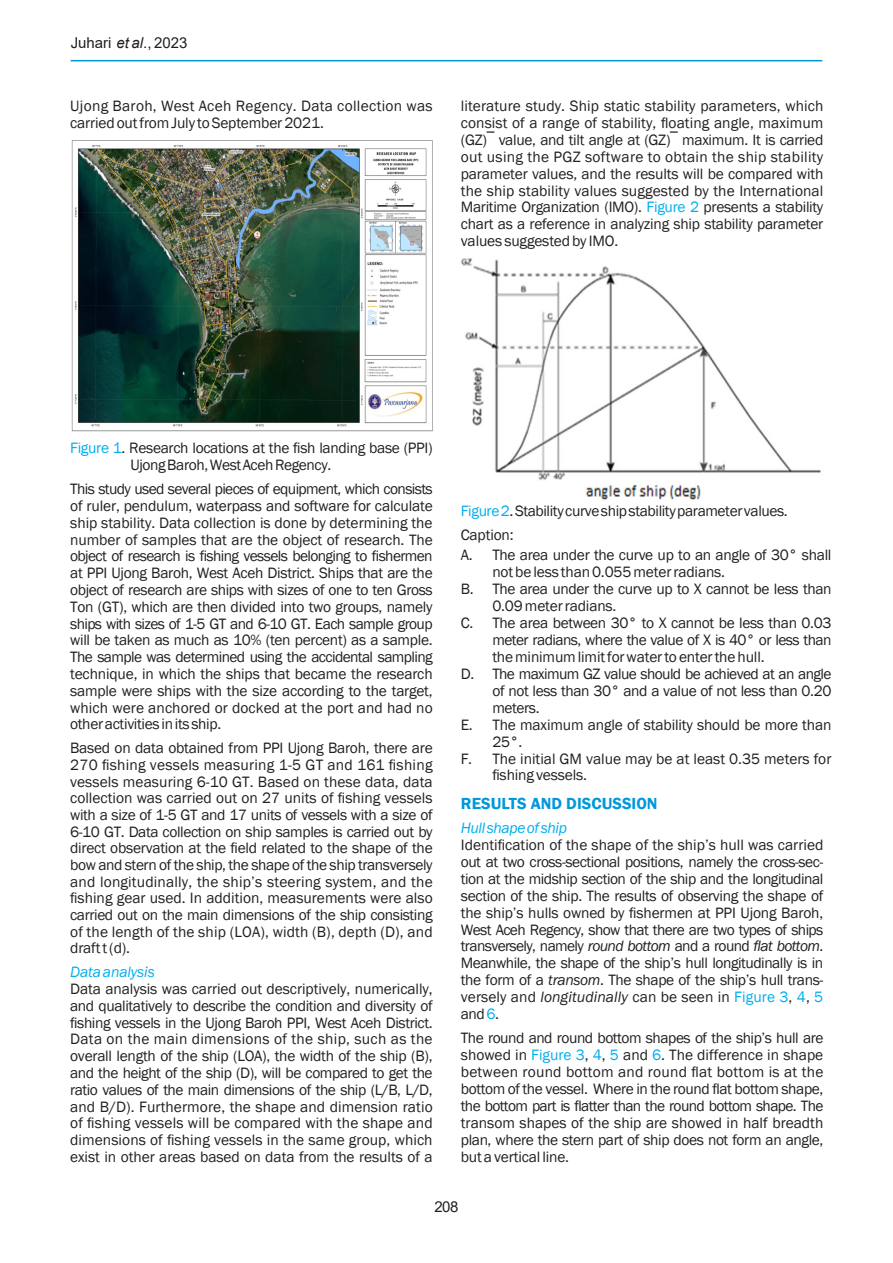
<style>
.page{position:relative;width:893px;height:1263px;background:#fff}
.page>*{position:absolute;margin:0;border:0;box-sizing:border-box;transform-origin:0 0}
.BAB{font:600 16.5px "Franklin Gothic";color:#0097db}
.Isi{font:15.45px/17px "Franklin Gothic";letter-spacing:-.01em;color:#231f20;text-align:justify}
.Isi-2{font:15.45px/16.8px "Franklin Gothic";letter-spacing:-.04em;color:#231f20}
.Isi-3{font:15.45px "Franklin Gothic";letter-spacing:-.03em;color:#231f20}
.Isi-4{font:15.45px "Franklin Gothic";letter-spacing:.01em;color:#231f20}
.Isi-5{font:15.45px/17px "Franklin Gothic";letter-spacing:-.035em;color:#231f20}
.Isi-6{font:15.45px "Franklin Gothic";letter-spacing:.02em;color:#231f20}
.Isi-7{font:italic 15.45px "Franklin Gothic";letter-spacing:-.025em;color:#00aeef}
.t1{font:15px "Arial";color:#231f20}
.s1{font-style:italic}
.s2{color:#00aeef}
</style>
<div class="page">
<img style="left:71px;top:140px;width:362px;height:292px">
<img style="left:461px;top:258px;width:360px;height:242px">
<hr style="left:71px;top:60px;width:751px;height:1px;background:#0097db">
<p class="t1" style="left:71px;top:33px;width:118px">Juhari <span class="s1">et al</span>., 2023</p>
<p class="Isi-6" style="left:70px;top:96px;width:364px">Ujong Baroh, West Aceh Regency. Data collection was</p>
<p class="Isi" style="left:70px;top:114px;width:255px">carried out from July to September 2021.</p>
<p class="Isi" style="left:461px;top:97px;width:364px">literature study. Ship static stability parameters, which consist of a range of stability, floating angle, maximum</p>
<p class="Isi" style="left:461px;top:131px;width:364px">(GZ)¯ value, and tilt angle at (GZ)¯ maximum. It is carried</p>
<p class="Isi" style="left:461px;top:148px;width:364px">out using the PGZ software to obtain the ship stability parameter values, and the results will be compared with</p>
<p class="Isi" style="left:461px;top:182px;width:364px">the ship stability values suggested by the International Maritime Organization (IMO). <span class="s2">Figure 2</span> presents a stability chart as a reference in analyzing ship stability parameter values suggested by IMO.</p>
<p class="Isi" style="left:70px;top:440px;width:364px"><span class="s2">Figure 1</span>. Research locations at the fish landing base (PPI)</p>
<p class="Isi" style="left:130px;top:457px;width:202px">Ujong Baroh, West Aceh Regency.</p>
<p class="Isi-2" style="left:70px;top:481px;width:364px">This study used several pieces of equipment, which consists</p>
<p class="Isi" style="left:70px;top:498px;width:364px">of ruler, pendulum, waterpass and software for calculate ship stability. Data collection is done by determining the</p>
<p class="Isi-2" style="left:70px;top:531px;width:364px">number of samples that are the object of research. The object of research is fishing vessels belonging to fishermen</p>
<p class="Isi" style="left:70px;top:565px;width:364px">at PPI Ujong Baroh, West Aceh District. Ships that are the object of research are ships with sizes of one to ten Gross Ton (GT), which are then divided into two groups, namely ships with sizes of 1-5 GT and 6-10 GT. Each sample group will be taken as much as 10% (ten percent) as a sample.<br>The sample was determined using the accidental sampling technique, in which the ships that became the research sample were ships with the size according to the target, which were anchored or docked at the port and had no</p>
<p class="Isi" style="left:70px;top:716px;width:153px">other activities in its ship.</p>
<p class="Isi" style="left:70px;top:740px;width:364px">Based on data obtained from PPI Ujong Baroh, there are 270 fishing vessels measuring 1-5 GT and 161 fishing vessels measuring 6-10 GT. Based on these data, data collection was carried out on 27 units of fishing vessels</p>
<p class="Isi" style="left:70px;top:807px;width:364px">with a size of 1-5 GT and 17 units of vessels with a size of 6-10 GT. Data collection on ship samples is carried out by direct observation at the field related to the shape of the</p>
<p class="Isi" style="left:70px;top:857px;width:364px">bow and stern of the ship, the shape of the ship transversely</p>
<p class="Isi-4" style="left:70px;top:872px;width:364px">and longitudinally, the ship’s steering system, and the</p>
<p class="Isi" style="left:70px;top:890px;width:364px">fishing gear used. In addition, measurements were also carried out on the main dimensions of the ship consisting</p>
<p class="Isi-4" style="left:70px;top:922px;width:364px">of the length of the ship (LOA), width (B), depth (D), and</p>
<p class="Isi" style="left:70px;top:940px;width:61px">draft t (d).</p>
<p class="Isi-7" style="left:70px;top:962px;width:86px">Data analysis</p>
<p class="Isi" style="left:70px;top:981px;width:364px">Data analysis was carried out descriptively, numerically,</p>
<p class="Isi" style="left:70px;top:998px;width:364px">and qualitatively to describe the condition and diversity of fishing vessels in the Ujong Baroh PPI, West Aceh District.<br>Data on the main dimensions of the ship, such as the overall length of the ship (LOA), the width of the ship (B),</p>
<p class="Isi-3" style="left:70px;top:1063px;width:364px">and the height of the ship (D), will be compared to get the</p>
<p class="Isi-3" style="left:70px;top:1080px;width:364px">ratio values of the main dimensions of the ship (L/B, L/D,</p>
<p class="Isi" style="left:70px;top:1098px;width:364px">and B/D). Furthermore, the shape and dimension ratio of fishing vessels will be compared with the shape and dimensions of fishing vessels in the same group, which</p>
<p class="Isi" style="left:70px;top:1149px;width:364px">exist in other areas based on data from the results of a</p>
<p class="Isi" style="left:461px;top:502px;width:328px"><span class="s2">Figure 2</span>. Stability curve ship stability parameter values.</p>
<p class="Isi" style="left:461px;top:526px;width:54px">Caption:</p>
<p class="Isi" style="left:461px;top:547px;width:13px">A.</p>
<p class="Isi" style="left:461px;top:581px;width:14px">B.</p>
<p class="Isi" style="left:461px;top:615px;width:14px">C.</p>
<p class="Isi" style="left:461px;top:666px;width:15px">D.</p>
<p class="Isi" style="left:461px;top:717px;width:13px">E.</p>
<p class="Isi" style="left:461px;top:751px;width:13px">F.</p>
<p class="Isi" style="left:492px;top:547px;width:341px">The area under the curve up to an angle of 30° shall</p>
<p class="Isi" style="left:492px;top:564px;width:234px">not be less than 0.055 meter radians.</p>
<p class="Isi" style="left:492px;top:581px;width:341px">The area under the curve up to X cannot be less than<br>0.09 meter radians.</p>
<p class="Isi-5" style="left:492px;top:615px;width:341px">The area between 30° to X cannot be less than 0.03 meter radians, where the value of X is 40° or less than</p>
<p class="Isi" style="left:492px;top:648px;width:274px">the minimum limit for water to enter the hull.</p>
<p class="Isi" style="left:492px;top:665px;width:341px">The maximum GZ value should be achieved at an angle of not less than 30° and a value of not less than 0.20 meters.</p>
<p class="Isi" style="left:492px;top:716px;width:341px">The maximum angle of stability should be more than<br>25°.</p>
<p class="Isi" style="left:492px;top:750px;width:341px">The initial GM value may be at least 0.35 meters for fishing vessels.</p>
<p class="BAB" style="left:461px;top:793px;width:198px">RESULTS AND DISCUSSION</p>
<p class="Isi-7" style="left:461px;top:818px;width:108px">Hull shape of ship</p>
<p class="Isi" style="left:461px;top:836px;width:364px">Identification of the shape of the ship’s hull was carried</p>
<p class="Isi-3" style="left:461px;top:852px;width:364px">out at two cross-sectional positions, namely the cross-sec-</p>
<p class="Isi" style="left:461px;top:870px;width:364px">tion at the midship section of the ship and the longitudinal section of the ship. The results of observing the shape of the ship’s hulls owned by fishermen at PPI Ujong Baroh, West Aceh Regency, show that there are two types of ships transversely, namely <span class="s1">round bottom</span> and a round <span class="s1">flat bottom</span>.<br>Meanwhile, the shape of the ship’s hull longitudinally is in</p>
<p class="Isi" style="left:461px;top:972px;width:364px">the form of a <span class="s1">transom</span>. The shape of the ship’s hull trans&shy;versely and <span class="s1">longitudinally</span> can be seen in <span class="s2">Figure 3</span>, <span class="s2">4</span>, <span class="s2">5</span></p>
<p class="Isi" style="left:461px;top:1006px;width:40px">and <span class="s2">6</span>.</p>
<p class="Isi" style="left:461px;top:1030px;width:364px">The round and round bottom shapes of the ship’s hull are showed in <span class="s2">Figure 3</span>, <span class="s2">4</span>, <span class="s2">5</span> and <span class="s2">6</span>. The difference in shape between round bottom and round flat bottom is at the bottom of the vessel. Where in the round flat bottom shape, the bottom part is flatter than the round bottom shape. The transom shapes of the ship are showed in half breadth</p>
<p class="Isi" style="left:461px;top:1132px;width:364px">plan, where the stern part of ship does not form an angle,</p>
<p class="Isi" style="left:461px;top:1149px;width:110px">but a vertical line.</p>
<p class="t1" style="left:434px;top:1197px;width:26px">208</p>
</div>
